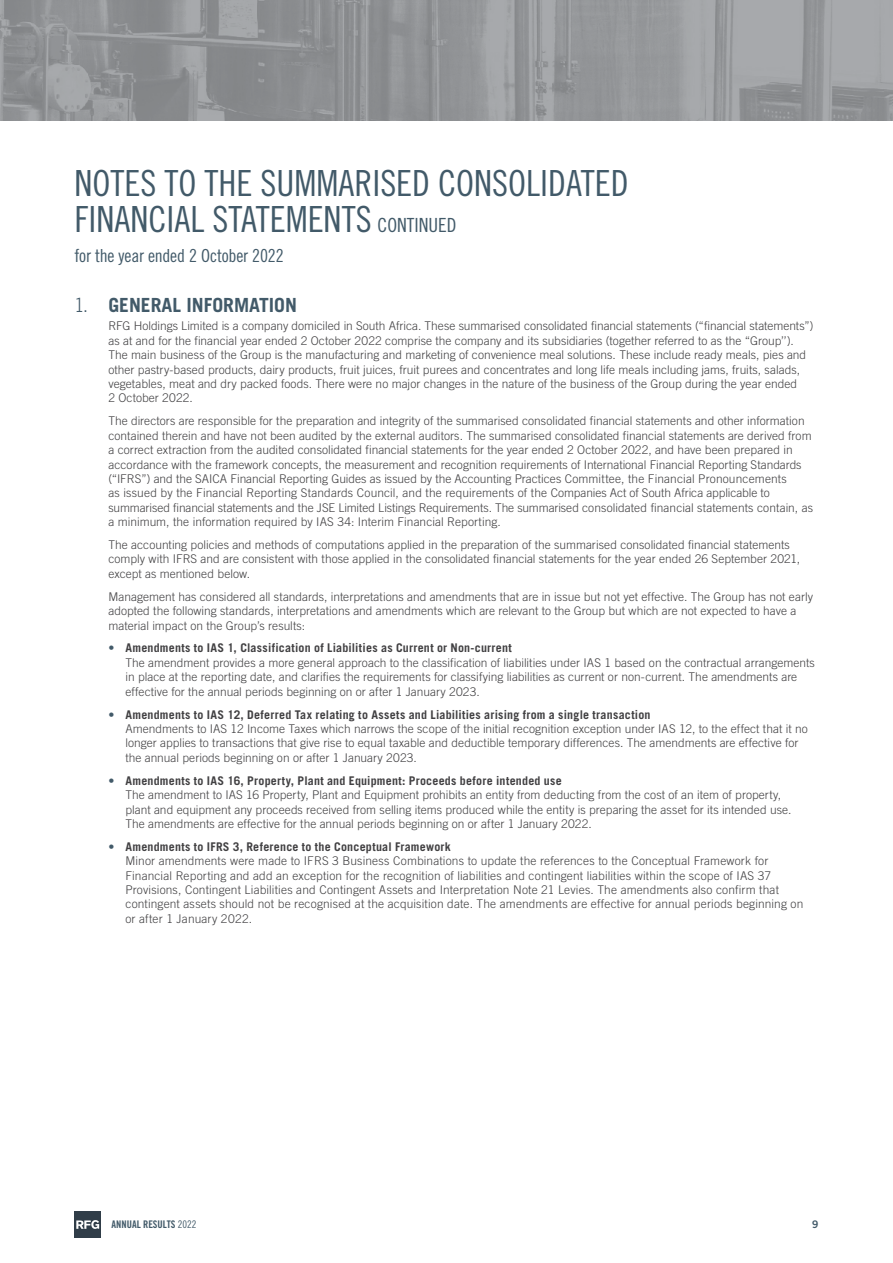
<style>
.page{position:relative;width:893px;height:1263px;background:#fff}
.page>*{position:absolute;margin:0;border:0;box-sizing:border-box;transform-origin:0 0}
.t1{font:36px/36px "Trade Gothic LT Std Cn 18";color:#425a69}
.t2{font:700 19.5px "Trade Gothic LT Std";color:#425a69}
.t3{font:18px "Trade Gothic LT Std Cn 18";letter-spacing:-.01em;color:#425a69}
.t4{font:300 12px/14.4px "Trade Gothic LT Std";letter-spacing:.005em;color:#414042}
.t5{font:10.5px "Trade Gothic LT Std Bd Cn 20";color:#425a69}
.t6{font:10.5px "Trade Gothic LT Std Bd 2";color:#425a69}
.s1{font-size:19.5px}
.s2{font-weight:300}
.s3{font-weight:700;color:#425a69}
.s4{font-weight:700}
.s5{font-family:"Trade Gothic LT Std Cn 18"}
</style>
<div class="page">
<img style="left:1px;top:0;width:892px;height:120px">
<hr style="left:0;top:0;width:1px;height:120px;background:#a7a9ac">
<svg style="left:74px;top:1211px;width:27px;height:27px"></svg>
<h1 class="t1" style="left:74px;top:165px;width:556px">NOTES TO THE SUMMARISED CONSOLIDATED<br>FINANCIAL STATEMENTS <span class="s1">CONTINUED</span></h1>
<h3 class="t3" style="left:74px;top:245px;width:211px">for the year ended 2 October 2022</h3>
<h2 class="t2" style="left:74px;top:293px;width:224px"><span class="s2">1.</span> GENERAL INFORMATION</h2>
<p class="t4" style="left:108px;top:319px;width:707px">RFG Holdings Limited is a company domiciled in South Africa. These summarised consolidated financial statements (“financial statements”) as at and for the financial year ended 2 October 2022 comprise the company and its subsidiaries (together referred to as the “Group’’).<br>The main business of the Group is the manufacturing and marketing of convenience meal solutions. These include ready meals, pies and other pastry-based products, dairy products, fruit juices, fruit purees and concentrates and long life meals including jams, fruits, salads, vegetables, meat and dry packed foods. There were no major changes in the nature of the business of the Group during the year ended<br>2 October 2022.</p>
<p class="t4" style="left:108px;top:414px;width:706px">The directors are responsible for the preparation and integrity of the summarised consolidated financial statements and other information contained therein and have not been audited by the external auditors. The summarised consolidated financial statements are derived from a correct extraction from the audited consolidated financial statements for the year ended 2 October 2022, and have been prepared in accordance with the framework concepts, the measurement and recognition requirements of International Financial Reporting Standards (“IFRS”) and the SAICA Financial Reporting Guides as issued by the Accounting Practices Committee, the Financial Pronouncements<br>as issued by the Financial Reporting Standards Council, and the requirements of the Companies Act of South Africa applicable to summarised financial statements and the JSE Limited Listings Requirements. The summarised consolidated financial statements contain, as a minimum, the information required by IAS 34: Interim Financial Reporting.</p>
<p class="t4" style="left:108px;top:537px;width:693px">The accounting policies and methods of computations applied in the preparation of the summarised consolidated financial statements comply with IFRS and are consistent with those applied in the consolidated financial statements for the year ended 26 September 2021, except as mentioned below.</p>
<p class="t4" style="left:108px;top:589px;width:706px">Management has considered all standards, interpretations and amendments that are in issue but not yet effective. The Group has not early adopted the following standards, interpretations and amendments which are relevant to the Group but which are not expected to have a material impact on the Group’s results:</p>
<p class="t4" style="left:125px;top:641px;width:691px;text-indent:-17px"><span class="s3">•</span> <span class="s4">Amendments to IAS 1, Classification of Liabilities as Current or Non-current<br></span>The amendment provides a more general approach to the classification of liabilities under IAS 1 based on the contractual arrangements in place at the reporting date, and clarifies the requirements for classifying liabilities as current or non-current. The amendments are effective for the annual periods beginning on or after 1 January 2023.</p>
<p class="t4" style="left:125px;top:707px;width:684px;text-indent:-17px"><span class="s3">•</span> <span class="s4">Amendments to IAS 12, Deferred Tax relating to Assets and Liabilities arising from a single transaction<br></span>Amendments to IAS 12 Income Taxes which narrows the scope of the initial recognition exception under IAS 12, to the effect that it no longer applies to transactions that give rise to equal taxable and deductible temporary differences. The amendments are effective for the annual periods beginning on or after 1 January 2023.</p>
<p class="t4" style="left:125px;top:773px;width:668px;text-indent:-17px"><span class="s3">•</span> <span class="s4">Amendments to IAS 16, Property, Plant and Equipment: Proceeds before intended use<br></span>The amendment to IAS 16 Property, Plant and Equipment prohibits an entity from deducting from the cost of an item of property, plant and equipment any proceeds received from selling items produced while the entity is preparing the asset for its intended use.<br>The amendments are effective for the annual periods beginning on or after 1 January 2022.</p>
<p class="t4" style="left:125px;top:839px;width:679px;text-indent:-17px"><span class="s3">•</span> <span class="s4">Amendments to IFRS 3, Reference to the Conceptual Framework<br></span>Minor amendments were made to IFRS 3 Business Combinations to update the references to the Conceptual Framework for Financial Reporting and add an exception for the recognition of liabilities and contingent liabilities within the scope of IAS 37<br>Provisions, Contingent Liabilities and Contingent Assets and Interpretation Note 21 Levies. The amendments also confirm that contingent assets should not be recognised at the acquisition date. The amendments are effective for annual periods beginning on or after 1 January 2022.</p>
<p class="t5" style="left:112px;top:1218px;width:86px">ANNUAL RESULTS <span class="s5">2022</span></p>
<p class="t6" style="left:812px;top:1218px;width:8px">9</p>
</div>
